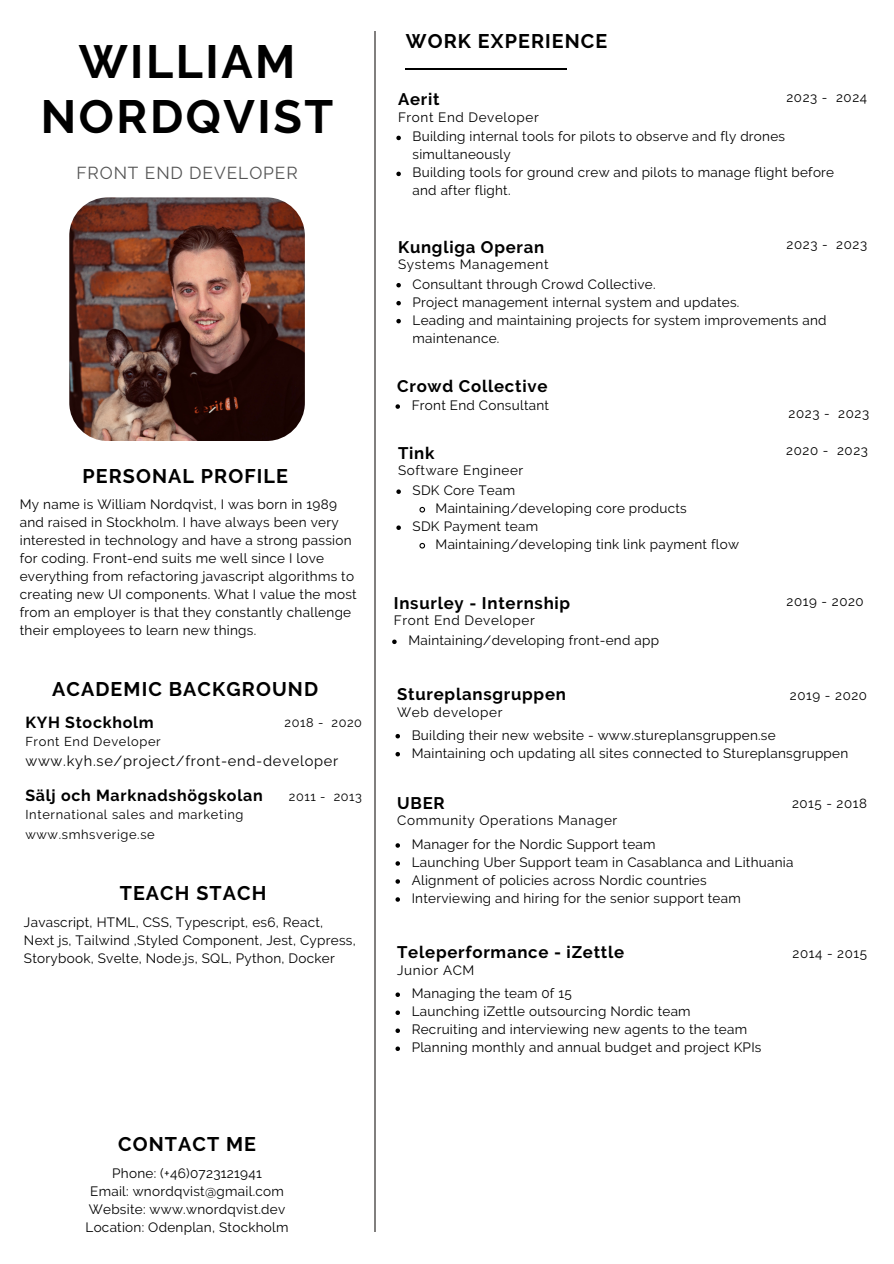
<style>
.page{position:relative;width:894px;height:1264px;background:#fff}
.page>*{position:absolute;margin:0;border:0;box-sizing:border-box;transform-origin:0 0}
.t1{font:700 46.5px/55.2px "Raleway";letter-spacing:.055em;color:#000;text-align:center}
.t2{font:700 19.65px "Raleway";letter-spacing:.055em;color:#000}
.t3{font:17.25px "Raleway";letter-spacing:.055em;color:#545454}
.t4{font:700 16.8px "Raleway";letter-spacing:.045em;color:#000}
.t5{font:700 15.9px "Raleway";letter-spacing:.045em;color:#000}
.t6{font:14.55px "Raleway";letter-spacing:.05em;color:#000}
.t7{font:13.5px/18px "Raleway";letter-spacing:.02em;color:#000}
.t8{font:13.5px "Raleway";letter-spacing:.045em;color:#000}
.t9{font:13.35px "Raleway";letter-spacing:.045em;color:#000}
.t10{font:13.2px "Raleway";letter-spacing:.045em;color:#000}
.t11{font:12.9px "Raleway";letter-spacing:.05em;color:#000}
.t12{font:12.6px "Raleway";letter-spacing:.045em;color:#000}
</style>
<div class="page">
<hr style="left:374px;top:31px;width:2px;height:1201px;background:#817f7e">
<hr style="left:406px;top:68px;width:160px;height:1px;background:#000">
<img style="left:69px;top:197px;width:236px;height:244px">
<svg style="left:395px;top:404px;width:5px;height:5px"></svg>
<svg style="left:396px;top:283px;width:5px;height:4px"></svg>
<svg style="left:396px;top:301px;width:5px;height:4px"></svg>
<svg style="left:396px;top:319px;width:5px;height:4px"></svg>
<svg style="left:396px;top:136px;width:5px;height:4px"></svg>
<svg style="left:396px;top:172px;width:5px;height:4px"></svg>
<svg style="left:396px;top:489px;width:5px;height:5px"></svg>
<svg style="left:419px;top:506px;width:7px;height:7px"></svg>
<svg style="left:396px;top:525px;width:5px;height:5px"></svg>
<svg style="left:419px;top:542px;width:7px;height:7px"></svg>
<svg style="left:392px;top:639px;width:4px;height:5px"></svg>
<svg style="left:395px;top:734px;width:5px;height:4px"></svg>
<svg style="left:395px;top:752px;width:5px;height:4px"></svg>
<svg style="left:395px;top:843px;width:5px;height:4px"></svg>
<svg style="left:395px;top:861px;width:5px;height:4px"></svg>
<svg style="left:395px;top:879px;width:5px;height:4px"></svg>
<svg style="left:395px;top:897px;width:5px;height:4px"></svg>
<svg style="left:395px;top:992px;width:5px;height:4px"></svg>
<svg style="left:395px;top:1010px;width:5px;height:4px"></svg>
<svg style="left:395px;top:1028px;width:5px;height:4px"></svg>
<svg style="left:395px;top:1046px;width:5px;height:4px"></svg>
<p class="t1" style="left:41px;top:34px;width:294px">WILLIAM<br>NORDQVIST</p>
<h6 class="t3" style="left:76px;top:163px;width:223px">FRONT END DEVELOPER</h6>
<p class="t2" style="left:82px;top:464px;width:207px">PERSONAL PROFILE</p>
<h2 class="t7" style="left:20px;top:495px;width:338px">My name is William Nordqvist, I was born in 1989 and raised in Stockholm. I have always been very interested in technology and have a strong passion for coding. Front-end suits me well since I love everything from refactoring javascript algorithms to creating new UI components. What I value the most from an employer is that they constantly challenge their employees to learn new things.</h2>
<p class="t2" style="left:52px;top:677px;width:267px">ACADEMIC BACKGROUND</p>
<p class="t5" style="left:25px;top:712px;width:130px">KYH Stockholm</p>
<h5 class="t11" style="left:25px;top:733px;width:137px">Front End Developer</h5>
<h6 class="t6" style="left:25px;top:752px;width:314px">www.kyh.se/project/front-end-developer</h6>
<h6 class="t12" style="left:284px;top:715px;width:79px">2018 - 2020</h6>
<p class="t5" style="left:25px;top:786px;width:239px">Sälj och Marknadshögskolan</p>
<p class="t11" style="left:25px;top:807px;width:220px">International sales and marketing</p>
<p class="t11" style="left:25px;top:827px;width:131px">www.smhsverige.se</p>
<p class="t12" style="left:289px;top:788px;width:75px">2011 - 2013</p>
<h6 class="t2" style="left:120px;top:881px;width:148px">TEACH STACH</h6>
<h2 class="t7" style="left:24px;top:913px;width:333px">Javascript, HTML, CSS, Typescript, es6, React,<br>Next js, Tailwind ,Styled Component, Jest, Cypress,<br>Storybook, Svelte, Node.js, SQL, Python, Docker</h2>
<h5 class="t2" style="left:118px;top:1132px;width:139px">CONTACT ME</h5>
<p class="t7" style="left:85px;top:1163px;width:204px;text-align:center">Phone: (+46)0723121941<br>Email: wnordqvist@gmail.com<br>Website: www.wnordqvist.dev<br>Location: Odenplan, Stockholm</p>
<h4 class="t2" style="left:406px;top:30px;width:203px">WORK EXPERIENCE</h4>
<h5 class="t4" style="left:398px;top:89px;width:43px">Aerit</h5>
<h6 class="t7" style="left:412px;top:127px;width:374px">Building internal tools for pilots to observe and fly drones simultaneously</h6>
<h6 class="t7" style="left:412px;top:163px;width:423px">Building tools for ground crew and pilots to manage flight before and after flight.</h6>
<p class="t10" style="left:786px;top:89px;width:82px">2023 - 2024</p>
<p class="t8" style="left:398px;top:109px;width:142px">Front End Developer</p>
<p class="t4" style="left:398px;top:237px;width:148px">Kungliga Operan</p>
<h2 class="t7" style="left:412px;top:275px;width:244px">Consultant through Crowd Collective.</h2>
<h6 class="t7" style="left:412px;top:293px;width:328px">Project management internal system and updates.</h6>
<h2 class="t7" style="left:412px;top:311px;width:415px">Leading and maintaining projects for system improvements and maintenance.</h2>
<h6 class="t10" style="left:786px;top:236px;width:82px">2023 - 2023</h6>
<h2 class="t8" style="left:398px;top:256px;width:152px">Systems Management</h2>
<h5 class="t4" style="left:397px;top:376px;width:152px">Crowd Collective</h5>
<p class="t7" style="left:411px;top:396px;width:139px">Front End Consultant</p>
<p class="t9" style="left:788px;top:405px;width:82px">2023 - 2023</p>
<h6 class="t4" style="left:398px;top:443px;width:38px">Tink</h6>
<h5 class="t9" style="left:786px;top:442px;width:83px">2020 - 2023</h5>
<h6 class="t7" style="left:412px;top:481px;width:104px">SDK Core Team</h6>
<p class="t7" style="left:435px;top:499px;width:253px">Maintaining/developing core products</p>
<p class="t7" style="left:412px;top:517px;width:127px">SDK Payment team</p>
<p class="t7" style="left:435px;top:535px;width:305px">Maintaining/developing tink link payment flow</p>
<h5 class="t8" style="left:398px;top:462px;width:127px">Software Engineer</h5>
<h6 class="t4" style="left:394px;top:592px;width:178px">Insurley - Internship</h6>
<p class="t9" style="left:786px;top:593px;width:79px">2019 - 2020</p>
<h5 class="t7" style="left:408px;top:631px;width:252px">Maintaining/developing front-end app</h5>
<h6 class="t8" style="left:394px;top:612px;width:142px">Front End Developer</h6>
<h6 class="t4" style="left:397px;top:684px;width:170px">Stureplansgruppen</h6>
<p class="t7" style="left:411px;top:725px;width:365px">Building their new website - www.stureplansgruppen.se</p>
<p class="t7" style="left:411px;top:743px;width:438px">Maintaining och updating all sites connected to Stureplansgruppen</p>
<p class="t9" style="left:789px;top:687px;width:79px">2019 - 2020</p>
<p class="t8" style="left:397px;top:704px;width:107px">Web developer</p>
<h5 class="t4" style="left:397px;top:792px;width:49px">UBER</h5>
<h6 class="t7" style="left:411px;top:835px;width:245px">Manager for the Nordic Support team</h6>
<h6 class="t7" style="left:411px;top:853px;width:383px">Launching Uber Support team in Casablanca and Lithuania</h6>
<p class="t7" style="left:411px;top:871px;width:296px">Alignment of policies across Nordic countries</p>
<h5 class="t7" style="left:411px;top:889px;width:330px">Interviewing and hiring for the senior support team</h5>
<h6 class="t9" style="left:791px;top:795px;width:77px">2015 - 2018</h6>
<h6 class="t8" style="left:397px;top:812px;width:221px">Community Operations Manager</h6>
<p class="t4" style="left:397px;top:942px;width:228px">Teleperformance - iZettle</p>
<p class="t7" style="left:411px;top:984px;width:162px">Managing the team 0f 15</p>
<h3 class="t7" style="left:411px;top:1002px;width:280px">Launching iZettle outsourcing Nordic team</h3>
<h6 class="t7" style="left:411px;top:1020px;width:337px">Recruiting and interviewing new agents to the team</h6>
<h6 class="t7" style="left:411px;top:1038px;width:351px">Planning monthly and annual budget and project KPIs</h6>
<p class="t8" style="left:397px;top:962px;width:79px">Junior ACM</p>
<p class="t9" style="left:792px;top:945px;width:76px">2014 - 2015</p>
</div>
